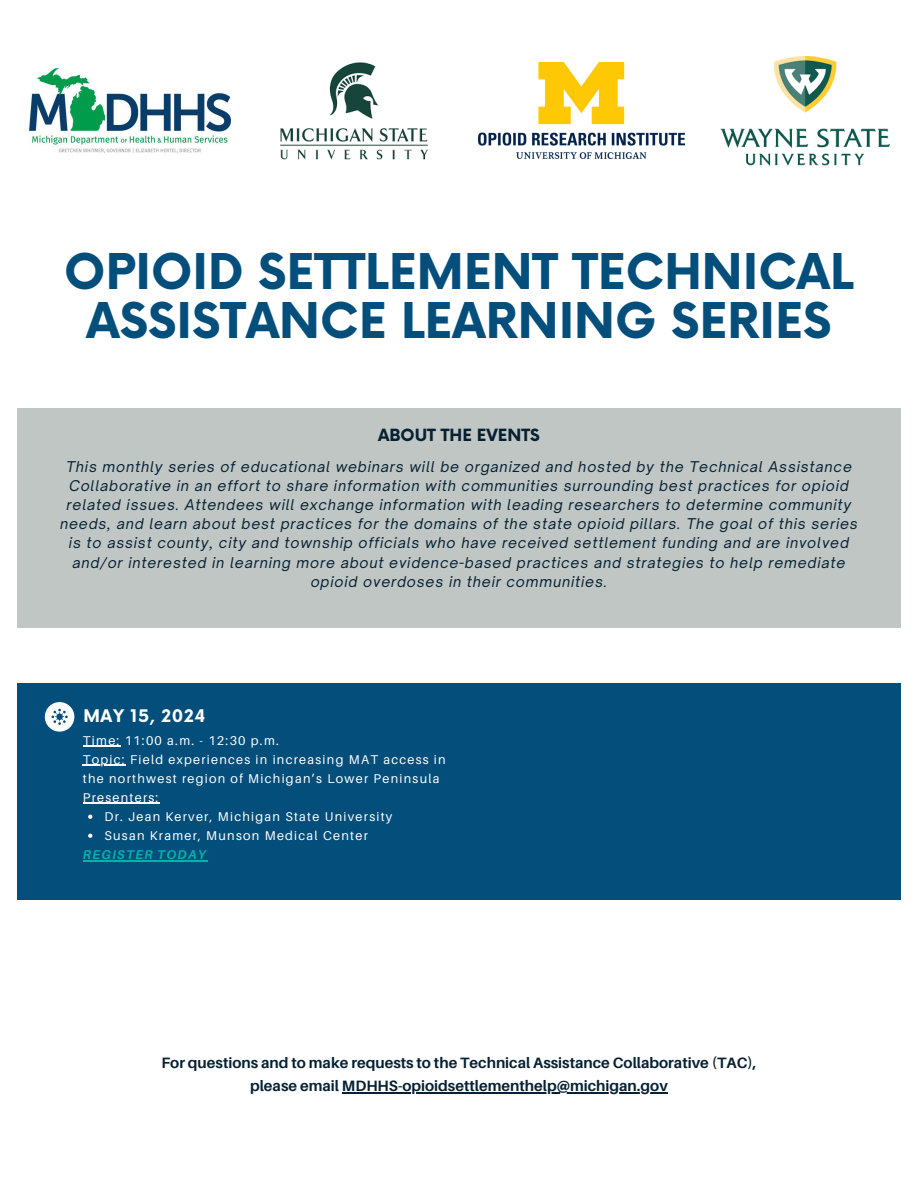
<style>
.page{position:relative;width:918px;height:1188px;background:#fff}
.page>*{position:absolute;margin:0;border:0;box-sizing:border-box;transform-origin:0 0}
.t1{font:700 48px/49.5px "Now";color:#034e7b;text-align:center}
.t2{font:700 16.95px "Now";letter-spacing:.04em;color:#fff}
.t3{font:700 16.5px "Now";color:#062133}
.t4{font:700 15px/23.7px "Aileron";color:#062133;text-align:center}
.t5{font:italic 14.25px/19.2px "Open Sauce One";letter-spacing:.06em;color:#062133;text-align:center}
.t6{font:12.75px/19px "Aileron";letter-spacing:.1em;color:#fff}
.t7{font:italic 700 12.75px "Aileron";letter-spacing:.1em;color:#00b2a9}
</style>
<div class="page">
<div style="left:17px;top:408px;width:884px;height:220px;background:#bfc6c4"></div>
<div style="left:17px;top:683px;width:884px;height:216px;background:#034e7b"></div>
<img style="left:280px;top:62px;width:148px;height:98px">
<img style="left:478px;top:63px;width:206px;height:96px">
<img style="left:720px;top:56px;width:169px;height:109px">
<img style="left:29px;top:69px;width:202px;height:84px">
<hr style="left:342px;top:1092px;width:326px;height:1px;background:#062133">
<div style="left:45px;top:702px;width:29px;height:29px;background:#fff;border-radius:50%"></div>
<svg style="left:52px;top:709px;width:16px;height:16px"></svg>
<hr style="left:83px;top:746px;width:38px;height:1px;background:#fff">
<hr style="left:83px;top:765px;width:43px;height:1px;background:#fff">
<hr style="left:83px;top:803px;width:77px;height:1px;background:#fff">
<svg style="left:88px;top:815px;width:4px;height:4px"></svg>
<svg style="left:88px;top:834px;width:4px;height:4px"></svg>
<hr style="left:83px;top:860px;width:124px;height:1px;background:#00b2a9">
<h1 class="t1" style="left:64px;top:250px;width:791px">OPIOID SETTLEMENT TECHNICAL<br>ASSISTANCE LEARNING SERIES</h1>
<h2 class="t3" style="left:378px;top:426px;width:163px">ABOUT THE EVENTS</h2>
<p class="t5" style="left:60px;top:457px;width:799px">This monthly series of educational webinars will be organized and hosted by the Technical Assistance Collaborative in an effort to share information with communities surrounding best practices for opioid related issues. Attendees will exchange information with leading researchers to determine community needs, and learn about best practices for the domains of the state opioid pillars. The goal of this series is to assist county, city and township officials who have received settlement funding and are involved and/or interested in learning more about evidence-based practices and strategies to help remediate opioid overdoses in their communities.</p>
<h3 class="t2" style="left:83px;top:707px;width:123px">MAY 15, 2024</h3>
<p class="t6" style="left:83px;top:731px;width:198px">Time: 11:00 a.m. - 12:30 p.m.</p>
<p class="t6" style="left:83px;top:750px;width:364px">Topic: Field experiences in increasing MAT access in the northwest region of Michigan’s Lower Peninsula</p>
<p class="t6" style="left:83px;top:788px;width:77px">Presenters:</p>
<p class="t6" style="left:104px;top:807px;width:290px">Dr. Jean Kerver, Michigan State University</p>
<p class="t6" style="left:104px;top:826px;width:265px">Susan Kramer, Munson Medical Center</p>
<h5 class="t7" style="left:83px;top:847px;width:125px">REGISTER TODAY</h5>
<p class="t4" style="left:161px;top:1050px;width:597px">For questions and to make requests to the Technical Assistance Collaborative (TAC), please email MDHHS-opioidsettlementhelp@michigan.gov</p>
</div>
